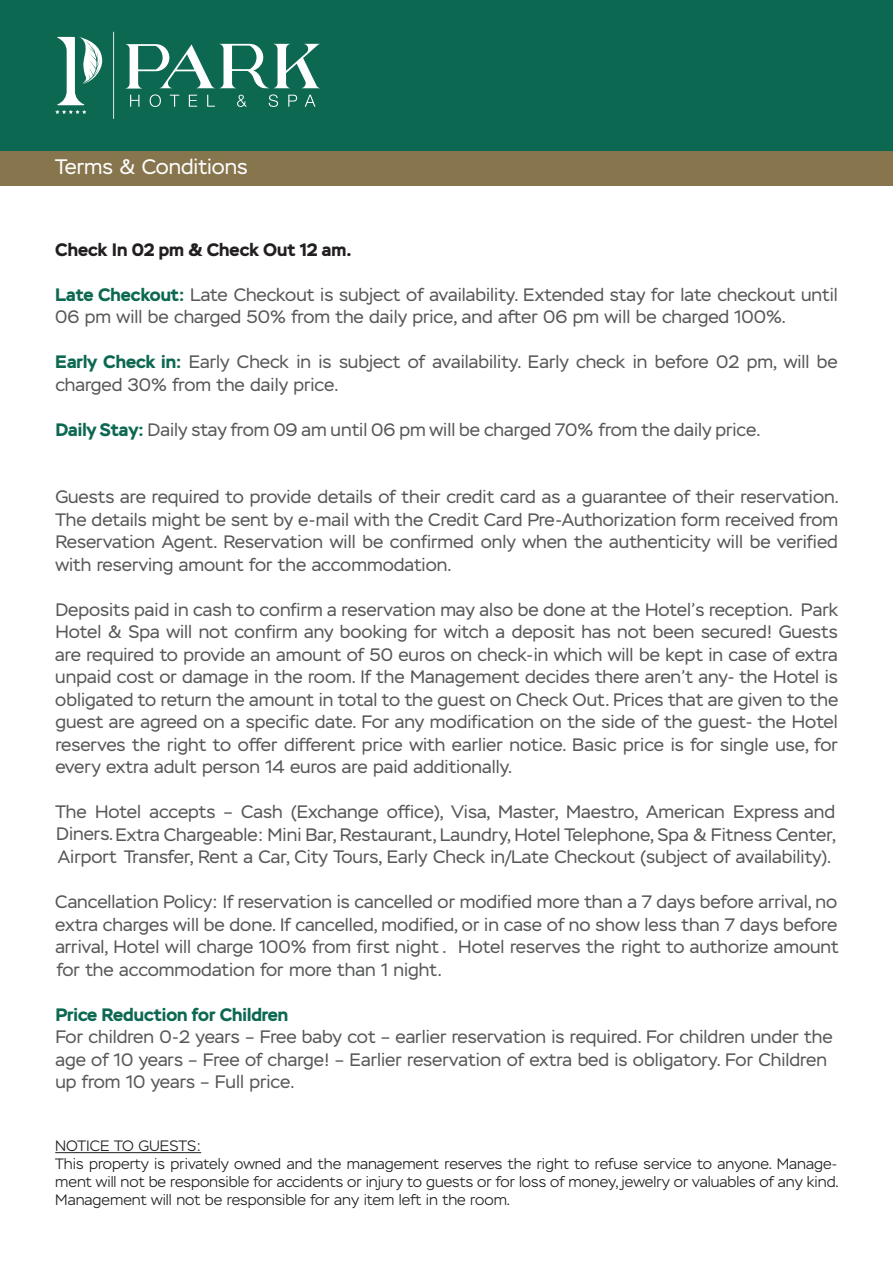
<style>
.page{position:relative;width:893px;height:1263px;background:#fff}
.page>*{position:absolute;margin:0;border:0;box-sizing:border-box;transform-origin:0 0}
.t1{font:21px "Stem";color:#fff}
.t2{font:18px/22.5px "Stem";color:#57585a;text-align:justify}
.t3{font:700 18px "Stem";color:#231f20}
.t4{font:700 18px "Stem";color:#0d6852}
.t5{font:300 15px/18px "Stem";color:#231f20}
.s1{font-weight:700;color:#0d6852}
</style>
<div class="page">
<div style="left:0;top:36px;width:893px;height:150px;background:#87754e"></div>
<div style="left:0;top:0;width:893px;height:151px;background:#0d6852"></div>
<hr style="left:55px;top:1152px;width:146px;height:1px;background:#231f20">
<svg style="left:55px;top:32px;width:265px;height:87px"></svg>
<p class="t1" style="left:55px;top:154px;width:194px">Terms &amp; Conditions</p>
<p class="t3" style="left:55px;top:238px;width:298px">Check In 02 pm &amp; Check Out 12 am.</p>
<p class="t2" style="left:55px;top:283px;width:784px"><span class="s1">Late Checkout:</span> Late Checkout is subject of availability. Extended stay for late checkout until<br>06 pm will be charged 50% from the daily price, and after 06 pm will be charged 100%.</p>
<p class="t2" style="left:55px;top:351px;width:784px"><span class="s1">Early Check in:</span> Early Check in is subject of availability. Early check in before 02 pm, will be charged 30% from the daily price.</p>
<p class="t2" style="left:55px;top:418px;width:707px"><span class="s1">Daily Stay:</span> Daily stay from 09 am until 06 pm will be charged 70% from the daily price.</p>
<p class="t2" style="left:55px;top:486px;width:785px">Guests are required to provide details of their credit card as a guarantee of their reservation.<br>The details might be sent by e-mail with the Credit Card Pre-Authorization form received from Reservation Agent. Reservation will be confirmed only when the authenticity will be verified with reserving amount for the accommodation.</p>
<p class="t2" style="left:55px;top:598px;width:784px">Deposits paid in cash to confirm a reservation may also be done at the Hotel’s reception. Park Hotel &amp; Spa will not confirm any booking for witch a deposit has not been secured! Guests are required to provide an amount of 50 euros on check-in which will be kept in case of extra unpaid cost or damage in the room. If the Management decides there aren’t any- the Hotel is obligated to return the amount in total to the guest on Check Out. Prices that are given to the guest are agreed on a specific date. For any modification on the side of the guest- the Hotel reserves the right to offer different price with earlier notice. Basic price is for single use, for every extra adult person 14 euros are paid additionally.</p>
<p class="t2" style="left:55px;top:801px;width:782px">The Hotel accepts – Cash (Exchange office), Visa, Master, Maestro, American Express and Diners.Extra Chargeable: Mini Bar, Restaurant, Laundry, Hotel Telephone, Spa &amp; Fitness Center, Airport Transfer, Rent a Car, City Tours, Early Check in/Late Checkout (subject of availability).</p>
<p class="t2" style="left:55px;top:891px;width:785px">Cancellation Policy: If reservation is cancelled or modified more than a 7 days before arrival, no extra charges will be done. If cancelled, modified, or in case of no show less than 7 days before arrival, Hotel will charge 100% from first night . Hotel reserves the right to authorize amount for the accommodation for more than 1 night.</p>
<p class="t4" style="left:55px;top:1003px;width:234px">Price Reduction for Children</p>
<p class="t2" style="left:55px;top:1026px;width:779px;text-align:left">For children 0-2 years – Free baby cot – earlier reservation is required. For children under the age of 10 years – Free of charge! – Earlier reservation of extra bed is obligatory. For Children up from 10 years – Full price.</p>
<p class="t5" style="left:55px;top:1137px;width:785px">NOTICE TO GUESTS:<br>This property is privately owned and the management reserves the right to refuse service to anyone. Manage&shy;ment will not be responsible for accidents or injury to guests or for loss of money, jewelry or valuables of any kind.<br>Management will not be responsible for any item left in the room.</p>
</div>
